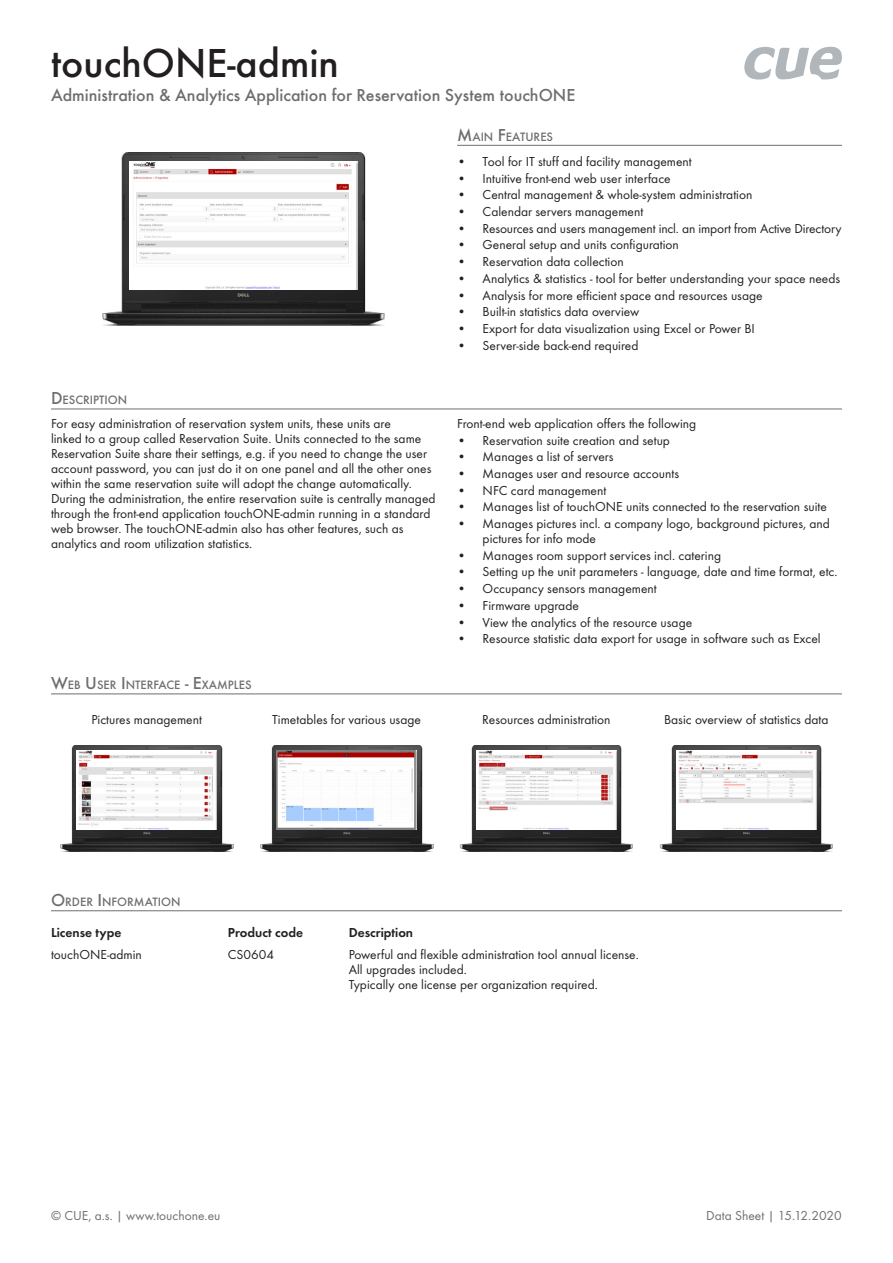
<style>
.page{position:relative;width:893px;height:1263px;background:#fff}
.page>*{position:absolute;margin:0;border:0;box-sizing:border-box;transform-origin:0 0}
.t1{font:500 42px "Futura TOT";color:#231f20}
.t2{font:500 18px "Futura TOT";color:#6e6e6e}
.Text_Normal{font:13.5px/15px "Futura TOT";color:#231f20}
.t3{font:13.5px "Futura TOT";color:#6e6e6e}
.Text_Normal-2{font:600 13.5px "Futura TOT";color:#231f20}
.Section{font:500 12.6px "Futura TOT";color:#6e6e6e}
.s1{font-size:18px}
</style>
<div class="page">
<svg style="left:744px;top:47px;width:98px;height:33px"></svg>
<hr style="left:457px;top:145px;width:385px;height:1px;background:#6e6e6e">
<hr style="left:51px;top:409px;width:791px;height:1px;background:#6e6e6e">
<img style="left:103px;top:152px;width:281px;height:173px">
<img style="left:129px;top:161px;width:228px;height:128px">
<hr style="left:51px;top:693px;width:791px;height:1px;background:#6e6e6e">
<hr style="left:51px;top:910px;width:791px;height:1px;background:#6e6e6e">
<img style="left:660px;top:745px;width:173px;height:106px">
<img style="left:676px;top:751px;width:140px;height:78px">
<img style="left:260px;top:745px;width:173px;height:106px">
<img style="left:277px;top:751px;width:140px;height:78px">
<img style="left:460px;top:745px;width:173px;height:106px">
<img style="left:476px;top:751px;width:140px;height:78px">
<img style="left:60px;top:745px;width:173px;height:106px">
<img style="left:77px;top:751px;width:140px;height:78px">
<h1 class="t1" style="left:51px;top:39px;width:289px">touchONE-admin</h1>
<h2 class="t2" style="left:51px;top:85px;width:526px">Administration &amp; Analytics Application for Reservation System touchONE</h2>
<p class="Section" style="left:457px;top:129px;width:98px"><span class="s1">M</span>AIN <span class="s1">F</span>EATURES</p>
<p class="Text_Normal" style="left:457px;top:154px;width:236px">• Tool for IT stuff and facility management</p>
<p class="Text_Normal" style="left:457px;top:171px;width:215px">• Intuitive front-end web user interface</p>
<p class="Text_Normal" style="left:457px;top:187px;width:297px">• Central management &amp; whole-system administration</p>
<p class="Text_Normal" style="left:457px;top:204px;width:188px">• Calendar servers management</p>
<p class="Text_Normal" style="left:457px;top:221px;width:386px">• Resources and users management incl. an import from Active Directory</p>
<p class="Text_Normal" style="left:457px;top:237px;width:223px">• General setup and units configuration</p>
<p class="Text_Normal" style="left:457px;top:254px;width:168px">• Reservation data collection</p>
<p class="Text_Normal" style="left:457px;top:271px;width:385px">• Analytics &amp; statistics - tool for better understanding your space needs</p>
<p class="Text_Normal" style="left:457px;top:287px;width:307px">• Analysis for more efficient space and resources usage</p>
<p class="Text_Normal" style="left:457px;top:304px;width:184px">• Built-in statistics data overview</p>
<p class="Text_Normal" style="left:457px;top:321px;width:299px">• Export for data visualization using Excel or Power BI</p>
<p class="Text_Normal" style="left:457px;top:338px;width:183px">• Server-side back-end required</p>
<p class="Section" style="left:51px;top:393px;width:78px"><span class="s1">D</span>ESCRIPTION</p>
<p class="Text_Normal" style="left:51px;top:416px;width:382px">For easy administration of reservation system units, these units are<br>linked to a group called Reservation Suite. Units connected to the same Reservation Suite share their settings, e.g. if you need to change the user account password, you can just do it on one panel and all the other ones within the same reservation suite will adopt the change automatically.</p>
<p class="Text_Normal" style="left:51px;top:491px;width:386px">During the administration, the entire reservation suite is centrally managed through the front-end application touchONE-admin running in a standard web browser. The touchONE-admin also has other features, such as analytics and room utilization statistics.</p>
<p class="Text_Normal" style="left:457px;top:416px;width:241px">Front-end web application offers the following</p>
<p class="Text_Normal" style="left:457px;top:432px;width:214px">• Reservation suite creation and setup</p>
<p class="Text_Normal" style="left:457px;top:449px;width:158px">• Manages a list of servers</p>
<p class="Text_Normal" style="left:457px;top:466px;width:223px">• Manages user and resource accounts</p>
<p class="Text_Normal" style="left:457px;top:483px;width:151px">• NFC card management</p>
<p class="Text_Normal" style="left:457px;top:499px;width:371px">• Manages list of touchONE units connected to the reservation suite</p>
<p class="Text_Normal" style="left:483px;top:516px;width:349px;text-indent:-26px">• Manages pictures incl. a company logo, background pictures, and pictures for info mode</p>
<p class="Text_Normal" style="left:457px;top:548px;width:265px">• Manages room support services incl. catering</p>
<p class="Text_Normal" style="left:457px;top:564px;width:382px">• Setting up the unit parameters - language, date and time format, etc.</p>
<p class="Text_Normal" style="left:457px;top:581px;width:201px">• Occupancy sensors management</p>
<p class="Text_Normal" style="left:457px;top:598px;width:123px">• Firmware upgrade</p>
<p class="Text_Normal" style="left:457px;top:614px;width:237px">• View the analytics of the resource usage</p>
<p class="Text_Normal" style="left:457px;top:631px;width:365px">• Resource statistic data export for usage in software such as Excel</p>
<p class="Section" style="left:51px;top:678px;width:202px"><span class="s1">W</span>EB <span class="s1">U</span> SER <span class="s1">I</span> NTERFACE <span class="s1">- E</span>XAMPLES</p>
<p class="Text_Normal" style="left:91px;top:711px;width:112px">Pictures management</p>
<p class="Text_Normal" style="left:272px;top:711px;width:150px">Timetables for various usage</p>
<p class="Text_Normal" style="left:482px;top:711px;width:130px">Resources administration</p>
<p class="Text_Normal" style="left:664px;top:711px;width:166px">Basic overview of statistics data</p>
<p class="Section" style="left:51px;top:894px;width:131px"><span class="s1">O</span>RDER <span class="s1">I</span> NFORMATION</p>
<p class="Text_Normal-2" style="left:51px;top:924px;width:72px">License type</p>
<p class="Text_Normal-2" style="left:228px;top:924px;width:77px">Product code</p>
<p class="Text_Normal-2" style="left:349px;top:924px;width:66px">Description</p>
<p class="Text_Normal" style="left:51px;top:946px;width:92px">touchONE-admin</p>
<p class="Text_Normal" style="left:228px;top:946px;width:48px">CS0604</p>
<p class="Text_Normal" style="left:349px;top:946px;width:292px">Powerful and flexible administration tool annual license.</p>
<p class="Text_Normal" style="left:349px;top:961px;width:120px">All upgrades included.</p>
<p class="Text_Normal" style="left:349px;top:976px;width:251px">Typically one license per organization required.</p>
<p class="t3" style="left:51px;top:1207px;width:171px">© CUE, a.s. | www.touchone.eu</p>
<p class="t3" style="left:706px;top:1207px;width:137px">Data Sheet | 15.12.2020</p>
</div>
